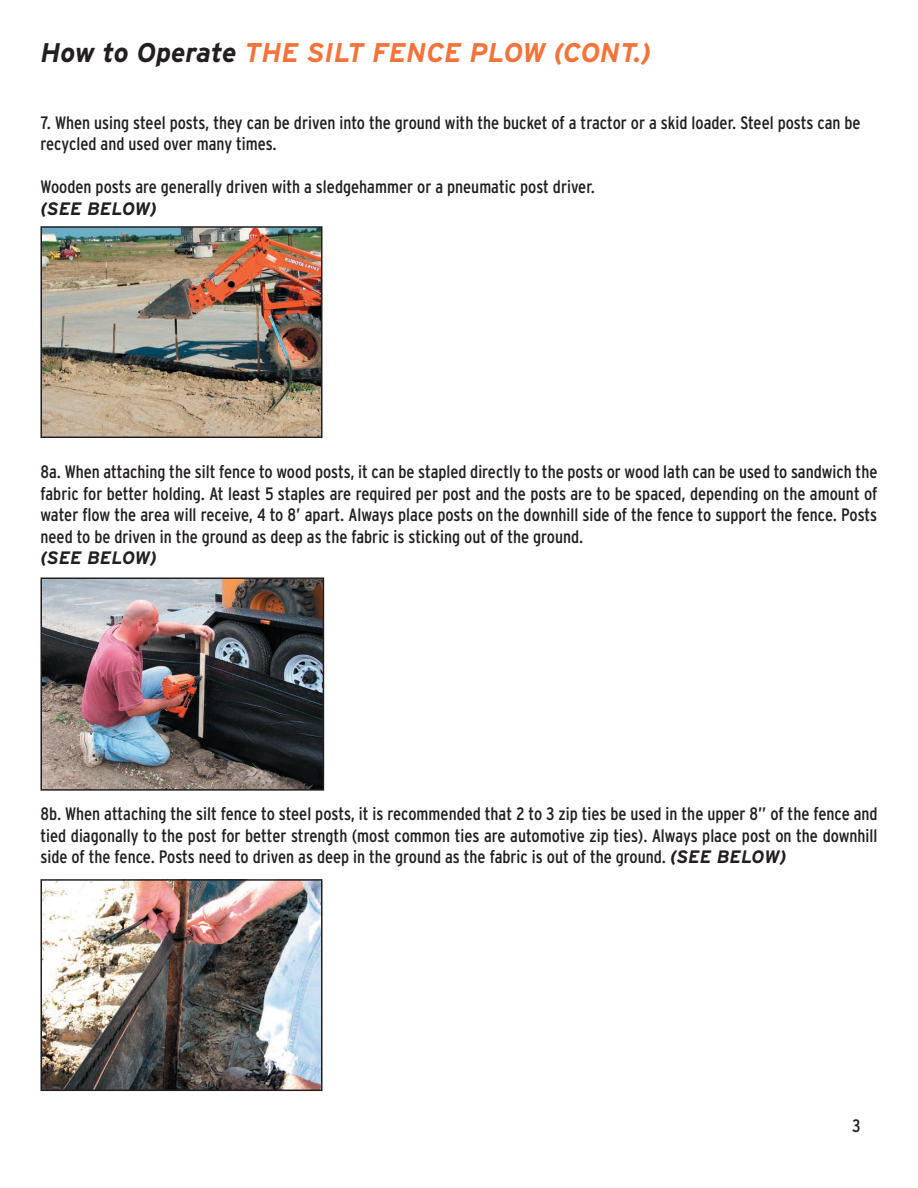
<style>
.page{position:relative;width:918px;height:1188px;background:#fff}
.page>*{position:absolute;margin:0;border:0;box-sizing:border-box;transform-origin:0 0}
.t1{font:italic 700 27px "Interstate";color:#f3733b}
.t2{font:condensed 18px/21.6px "Interstate";color:#231f20;text-align:justify}
.t3{font:italic 700 18px "Interstate";color:#231f20}
.s1{color:#231f20}
.s2{font-weight:700;font-style:italic;font-stretch:normal}
</style>
<div class="page">
<img style="left:43px;top:229px;width:276px;height:206px">
<div style="left:40px;top:226px;width:282px;height:212px;border:2px solid #231f20"></div>
<img style="left:43px;top:882px;width:276px;height:206px">
<div style="left:40px;top:879px;width:282px;height:212px;border:2px solid #231f20"></div>
<img style="left:43px;top:581px;width:278px;height:207px">
<div style="left:40px;top:578px;width:284px;height:213px;border:2px solid #231f20"></div>
<h1 class="t1" style="left:40px;top:38px;width:612px"><span class="s1">How to Operate</span> THE SILT FENCE PLOW (CONT.)</h1>
<p class="t2" style="left:40px;top:111px;width:822px">7. When using steel posts, they can be driven into the ground with the bucket of a tractor or a skid loader. Steel posts can be recycled and used over many times.</p>
<p class="t2" style="left:40px;top:176px;width:556px">Wooden posts are generally driven with a sledgehammer or a pneumatic post driver.</p>
<p class="t3" style="left:40px;top:199px;width:118px">(SEE BELOW)</p>
<p class="t2" style="left:40px;top:461px;width:839px">8a. When attaching the silt fence to wood posts, it can be stapled directly to the posts or wood lath can be used to sandwich the fabric for better holding. At least 5 staples are required per post and the posts are to be spaced, depending on the amount of water flow the area will receive, 4 to 8’ apart. Always place posts on the downhill side of the fence to support the fence. Posts need to be driven in the ground as deep as the fabric is sticking out of the ground.</p>
<p class="t3" style="left:40px;top:548px;width:118px">(SEE BELOW)</p>
<p class="t2" style="left:40px;top:803px;width:839px">8b. When attaching the silt fence to steel posts, it is recommended that 2 to 3 zip ties be used in the upper 8” of the fence and tied diagonally to the post for better strength (most common ties are automotive zip ties). Always place post on the downhill side of the fence. Posts need to driven as deep in the ground as the fabric is out of the ground. <span class="s2">(SEE BELOW)</span></p>
<p class="t2" style="left:852px;top:1114px;width:10px">3</p>
</div>
